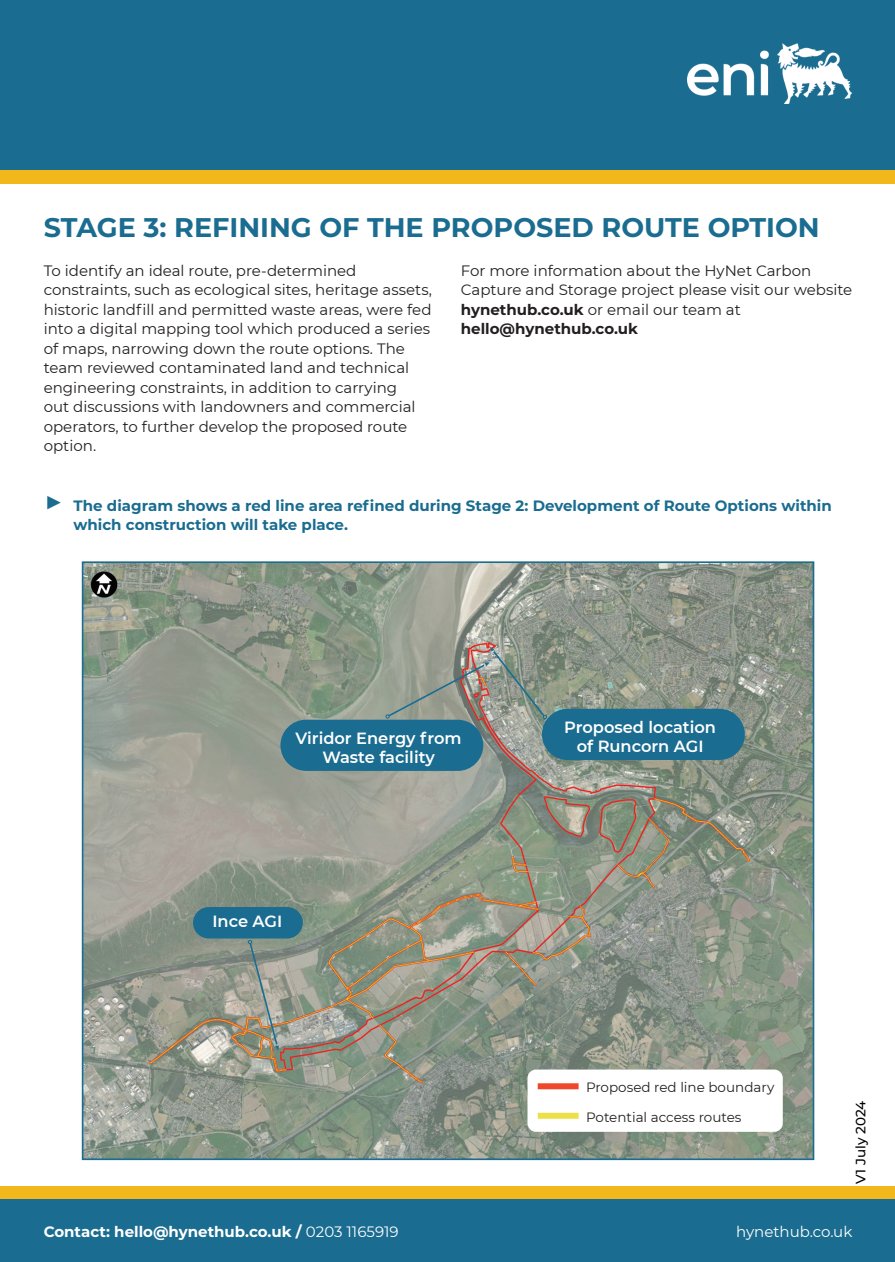
<style>
.page{position:relative;width:895px;height:1262px;background:#fff}
.page>*{position:absolute;margin:0;border:0;box-sizing:border-box;transform-origin:0 0}
.Heading_2{font:700 27px "Montserrat";color:#1a6c90}
.Heading-1{font:600 16.2px/19.5px "Montserrat";color:#fff;text-align:center}
.Body_Text{font:15px/19.5px "Montserrat";color:#231f20}
.t1{font:700 15px/19.5px "Montserrat";color:#1a6c90}
.Heading-1-2{font:700 15px "Montserrat";color:#fff}
.Body_Text-2{font:700 15px "Montserrat";color:#231f20}
.Heading-1-3{font:15px "Montserrat";color:#fff}
.Heading-1-4{font:13.5px "Montserrat";color:#231f20}
.Heading-1-5{font:500 13.5px "Montserrat";letter-spacing:-.005em;color:#000}
.s1{font-weight:700}
.s2{font-weight:600;font-size:31.5px}
.s3{font-weight:400}
</style>
<div class="page">
<div style="left:0;top:1186px;width:894px;height:76px;background:#f1b71b"></div>
<div style="left:0;top:1199px;width:894px;height:63px;background:#1a6c90"></div>
<div style="left:0;top:1px;width:894px;height:183px;background:#f1b71b"></div>
<div style="left:0;top:0;width:894px;height:170px;background:#1a6c90"></div>
<img style="left:687px;top:44px;width:165px;height:60px">
<img style="left:85px;top:564px;width:725px;height:593px">
<svg style="left:385px;top:646px;width:161px;height:73px;background:#95988d"></svg>
<svg style="left:248px;top:940px;width:31px;height:111px;background:#999b8e"></svg>
<div style="left:541px;top:709px;width:203px;height:51px;background:#1a6c90;border-radius:26px"></div>
<div style="left:280px;top:720px;width:203px;height:51px;background:#1a6c90;border-radius:26px"></div>
<div style="left:193px;top:907px;width:110px;height:31px;background:#1a6c90;border-radius:16px"></div>
<div style="left:527px;top:1069px;width:255px;height:63px;background:#fff;border-radius:9px"></div>
<div style="left:537px;top:1083px;width:41px;height:6px;background:#ef472a"></div>
<div style="left:537px;top:1113px;width:41px;height:6px;background:#ece048"></div>
<p class="Heading_2" style="left:44px;top:208px;width:777px">STAGE 3: REFINING OF THE PROPOSED ROUTE OPTION</p>
<p class="Body_Text" style="left:44px;top:260px;width:389px">To identify an ideal route, pre-determined constraints, such as ecological sites, heritage assets, historic landfill and permitted waste areas, were fed into a digital mapping tool which produced a series of maps, narrowing down the route options. The team reviewed contaminated land and technical engineering constraints, in addition to carrying<br>out discussions with landowners and commercial operators, to further develop the proposed route option.</p>
<p class="Body_Text" style="left:460px;top:260px;width:393px">For more information about the HyNet Carbon<br>Capture and Storage project please visit our website <span class="s1">hynethub.co.uk</span> or email our team at</p>
<p class="Body_Text-2" style="left:460px;top:318px;width:179px">hello@hynethub.co.uk</p>
<p class="t1" style="left:73px;top:495px;width:759px;text-indent:-30px"><span class="s2">▶</span> The diagram shows a red line area refined during Stage 2: Development of Route Options within which construction will take place.</p>
<p class="Heading-1" style="left:295px;top:727px;width:167px">Viridor Energy from<br>Waste facility</p>
<p class="Heading-1" style="left:212px;top:911px;width:71px">Ince AGI</p>
<p class="Heading-1" style="left:564px;top:716px;width:153px">Proposed location of Runcorn AGI</p>
<p class="Heading-1-4" style="left:585px;top:1078px;width:190px">Proposed red line boundary</p>
<p class="Heading-1-4" style="left:585px;top:1108px;width:157px">Potential access routes</p>
<p class="Heading-1-5" style="left:850px;top:1183px;width:84px;rotate:-90deg">V1 July 2024</p>
<p class="Heading-1-2" style="left:44px;top:1221px;width:356px">Contact: hello@hynethub.co.uk / <span class="s3">0203 1165919</span></p>
<p class="Heading-1-3" style="left:735px;top:1221px;width:118px">hynethub.co.uk</p>
</div>
